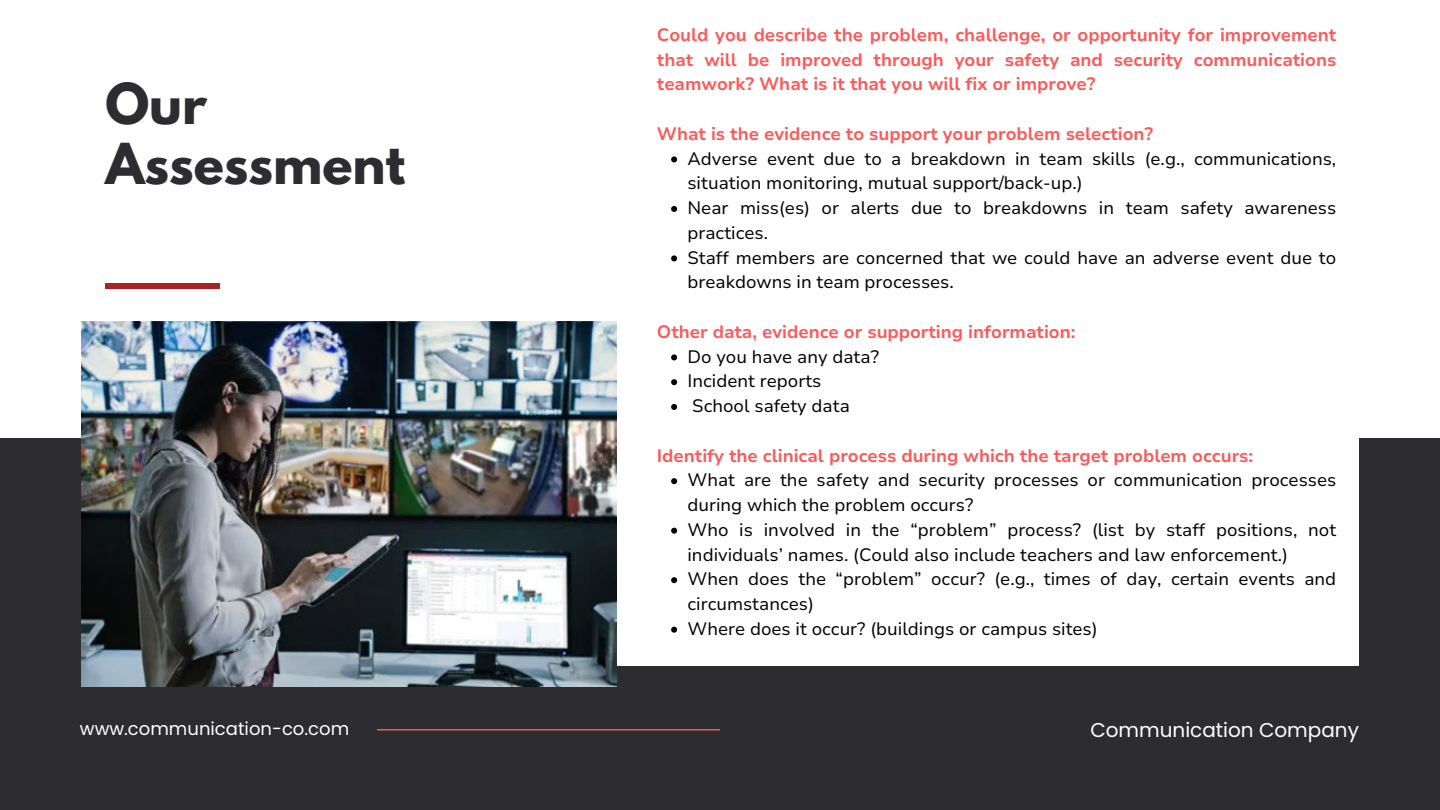
<style>
.page{position:relative;width:1440px;height:810px;background:#fff}
.page>*{position:absolute;margin:0;border:0;box-sizing:border-box;transform-origin:0 0}
.t1{font:700 50px/60px "League Spartan";color:#2c2c31}
.t2{font:20px "Poppins";color:#fff}
.t3{font:18px/24.8px "Nunito Sans 10 pt";color:#000}
.t4{font:700 18px/24.8px "Nunito Sans 10 pt";color:#ff5757;text-align:justify}
.t5{font:18px "Poppins";color:#fff}
</style>
<div class="page">
<div style="left:0;top:439px;width:1440px;height:371px;background:#2c2c31"></div>
<div style="left:81px;top:405px;width:1278px;height:260px;background:#fff"></div>
<img style="left:81px;top:322px;width:535px;height:364px">
<div style="left:105px;top:283px;width:115px;height:6px;background:#ab2222"></div>
<hr style="left:377px;top:729px;width:343px;height:2px;background:#ff5757">
<svg style="left:671px;top:156px;width:6px;height:6px"></svg>
<svg style="left:671px;top:206px;width:6px;height:6px"></svg>
<svg style="left:671px;top:255px;width:6px;height:6px"></svg>
<svg style="left:671px;top:354px;width:6px;height:6px"></svg>
<svg style="left:671px;top:379px;width:6px;height:6px"></svg>
<svg style="left:671px;top:404px;width:6px;height:6px"></svg>
<svg style="left:671px;top:478px;width:6px;height:6px"></svg>
<svg style="left:671px;top:528px;width:6px;height:6px"></svg>
<svg style="left:671px;top:577px;width:6px;height:6px"></svg>
<svg style="left:671px;top:627px;width:6px;height:6px"></svg>
<h3 class="t1" style="left:105px;top:80px;width:301px">Our<br>Assessment</h3>
<h3 class="t5" style="left:80px;top:716px;width:271px">www.communication-co.com</h3>
<p class="t4" style="left:657px;top:23px;width:681px">Could you describe the problem, challenge, or opportunity for improvement that will be improved through your safety and security communications teamwork? What is it that you will fix or improve?</p>
<p class="t4" style="left:657px;top:122px;width:498px">What is the evidence to support your problem selection?</p>
<h3 class="t3" style="left:687px;top:146px;width:650px">Adverse event due to a breakdown in team skills (e.g., communications, situation monitoring, mutual support/back-up.)</h3>
<p class="t3" style="left:687px;top:196px;width:650px">Near miss(es) or alerts due to breakdowns in team safety awareness practices.</p>
<p class="t3" style="left:687px;top:245px;width:650px">Staff members are concerned that we could have an adverse event due to breakdowns in team processes.</p>
<p class="t4" style="left:657px;top:320px;width:420px">Other data, evidence or supporting information:</p>
<h3 class="t3" style="left:687px;top:344px;width:193px">Do you have any data?</h3>
<p class="t3" style="left:687px;top:369px;width:135px">Incident reports</p>
<p class="t3" style="left:692px;top:394px;width:159px">School safety data</p>
<p class="t4" style="left:657px;top:443px;width:598px">Identify the clinical process during which the target problem occurs:</p>
<p class="t3" style="left:687px;top:468px;width:650px">What are the safety and security processes or communication processes during which the problem occurs?</p>
<h1 class="t3" style="left:687px;top:518px;width:650px">Who is involved in the “problem” process? (list by staff positions, not individuals’ names. (Could also include teachers and law enforcement.)</h1>
<h2 class="t3" style="left:687px;top:567px;width:650px">When does the “problem” occur? (e.g., times of day, certain events and circumstances)</h2>
<h2 class="t3" style="left:687px;top:617px;width:412px">Where does it occur? (buildings or campus sites)</h2>
<p class="t2" style="left:1090px;top:716px;width:270px">Communication Company</p>
</div>
